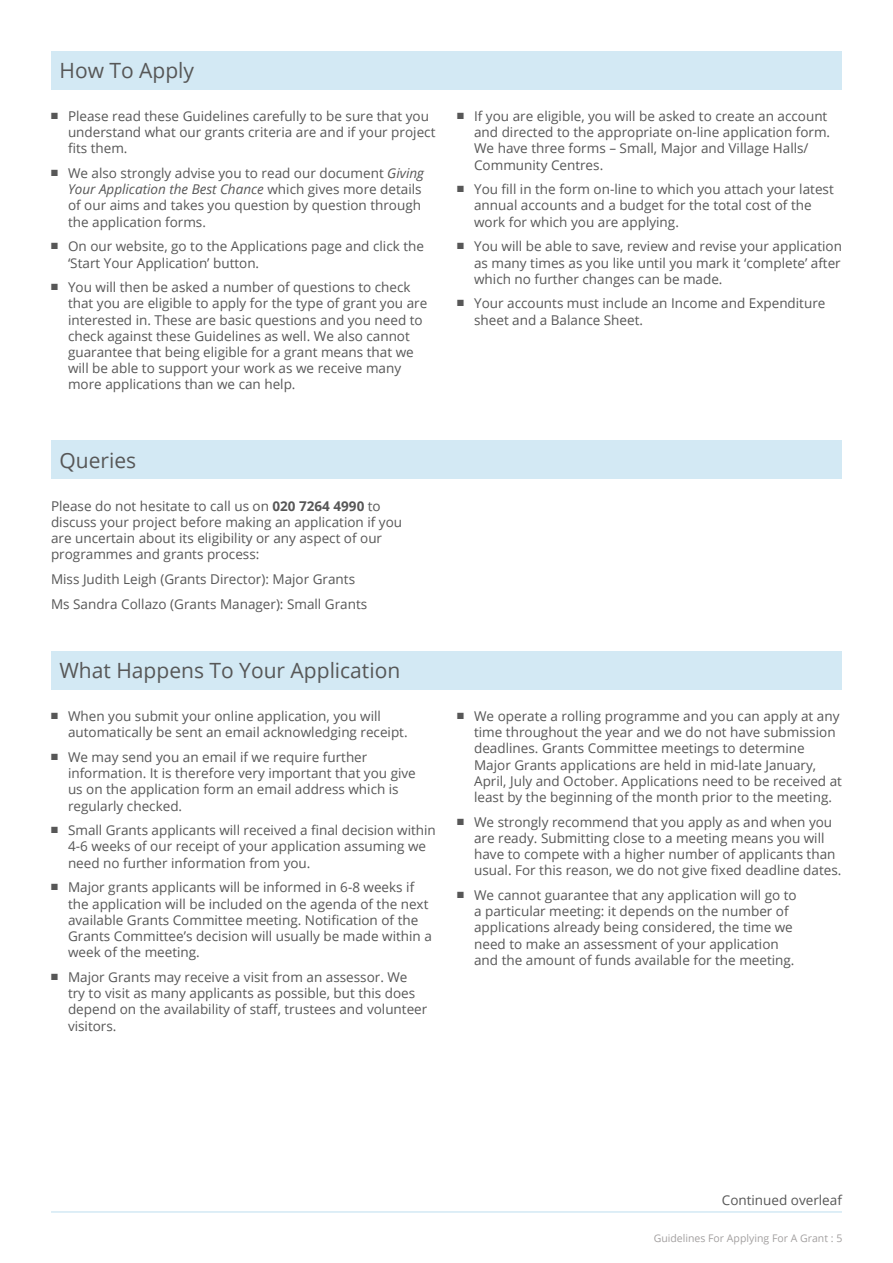
<style>
.page{position:relative;width:893px;height:1263px;background:#fff}
.page>*{position:absolute;margin:0;border:0;box-sizing:border-box;transform-origin:0 0}
.Heading_2{font:21px "Open Sans";color:#575757}
.Body_text{font:13.5px/16.2px "Open Sans";color:#575757}
.Body_text-2{font:10.5px "Open Sans";color:#a3a0a0}
.s1{font-style:italic}
.s2{font-weight:700}
</style>
<div class="page">
<div style="left:51px;top:651px;width:791px;height:38px;background:#d3e9f4"></div>
<div style="left:51px;top:51px;width:791px;height:38px;background:#d3e9f4"></div>
<div style="left:51px;top:441px;width:791px;height:38px;background:#d3e9f4"></div>
<hr style="left:51px;top:1211px;width:791px;height:2px;background:#d3e9f4">
<p class="Heading_2" style="left:60px;top:56px;width:136px">How To Apply</p>
<p class="Body_text" style="left:68px;top:108px;width:369px;text-indent:-17px">■ Please read these Guidelines carefully to be sure that you understand what our grants criteria are and if your project fits them.</p>
<p class="Body_text" style="left:68px;top:165px;width:357px;text-indent:-17px">■ We also strongly advise you to read our document <span class="s1">Giving Your Application the Best Chance</span> which gives more details of our aims and takes you question by question through the application forms.</p>
<p class="Body_text" style="left:68px;top:238px;width:357px;text-indent:-17px">■ On our website, go to the Applications page and click the ‘Start Your Application’ button.</p>
<p class="Body_text" style="left:68px;top:279px;width:361px;text-indent:-17px">■ You will then be asked a number of questions to check that you are eligible to apply for the type of grant you are interested in. These are basic questions and you need to check against these Guidelines as well. We also cannot guarantee that being eligible for a grant means that we will be able to support your work as we receive many more applications than we can help.</p>
<p class="Body_text" style="left:474px;top:108px;width:358px;text-indent:-17px">■ If you are eligible, you will be asked to create an account and directed to the appropriate on-line application form.<br>We have three forms – Small, Major and Village Halls/ Community Centres.</p>
<p class="Body_text" style="left:474px;top:181px;width:361px;text-indent:-17px">■ You fill in the form on-line to which you attach your latest annual accounts and a budget for the total cost of the work for which you are applying.</p>
<p class="Body_text" style="left:474px;top:238px;width:369px;text-align:justify;text-indent:-17px">■ You will be able to save, review and revise your application as many times as you like until you mark it ‘complete’ after which no further changes can be made.</p>
<p class="Body_text" style="left:474px;top:295px;width:353px;text-indent:-17px">■ Your accounts must include an Income and Expenditure sheet and a Balance Sheet.</p>
<p class="Heading_2" style="left:60px;top:446px;width:78px">Queries</p>
<p class="Body_text" style="left:51px;top:497px;width:353px">Please do not hesitate to call us on <span class="s2">020 7264 4990</span> to discuss your project before making an application if you are uncertain about its eligibility or any aspect of our programmes and grants process:</p>
<p class="Body_text" style="left:51px;top:571px;width:306px">Miss Judith Leigh (Grants Director): Major Grants</p>
<p class="Body_text" style="left:51px;top:595px;width:318px">Ms Sandra Collazo (Grants Manager): Small Grants</p>
<p class="Heading_2" style="left:60px;top:656px;width:342px">What Happens To Your Application</p>
<p class="Body_text" style="left:68px;top:708px;width:341px;text-indent:-17px">■ When you submit your online application, you will automatically be sent an email acknowledging receipt.</p>
<p class="Body_text" style="left:68px;top:749px;width:349px;text-indent:-17px">■ We may send you an email if we require further information. It is therefore very important that you give us on the application form an email address which is regularly checked.</p>
<p class="Body_text" style="left:68px;top:822px;width:369px;text-indent:-17px">■ Small Grants applicants will received a final decision within<br>4-6 weeks of our receipt of your application assuming we need no further information from you.</p>
<p class="Body_text" style="left:68px;top:879px;width:365px;text-indent:-17px">■ Major grants applicants will be informed in 6-8 weeks if the application will be included on the agenda of the next available Grants Committee meeting. Notification of the Grants Committee’s decision will usually be made within a week of the meeting.</p>
<p class="Body_text" style="left:68px;top:968px;width:361px;text-indent:-17px">■ Major Grants may receive a visit from an assessor. We try to visit as many applicants as possible, but this does depend on the availability of staff, trustees and volunteer visitors.</p>
<p class="Body_text" style="left:474px;top:708px;width:369px;text-indent:-17px">■ We operate a rolling programme and you can apply at any time throughout the year and we do not have submission deadlines. Grants Committee meetings to determine Major Grants applications are held in mid-late January, April, July and October. Applications need to be received at least by the beginning of the month prior to the meeting.</p>
<p class="Body_text" style="left:474px;top:813px;width:369px;text-indent:-17px">■ We strongly recommend that you apply as and when you are ready. Submitting close to a meeting means you will have to compete with a higher number of applicants than usual. For this reason, we do not give fixed deadline dates.</p>
<p class="Body_text" style="left:474px;top:887px;width:324px;text-indent:-17px">■ We cannot guarantee that any application will go to a particular meeting: it depends on the number of applications already being considered, the time we need to make an assessment of your application and the amount of funds available for the meeting.</p>
<p class="Body_text" style="left:722px;top:1192px;width:122px">Continued overleaf</p>
<p class="Body_text-2" style="left:654px;top:1230px;width:190px">Guidelines For Applying For A Grant : 5</p>
</div>
